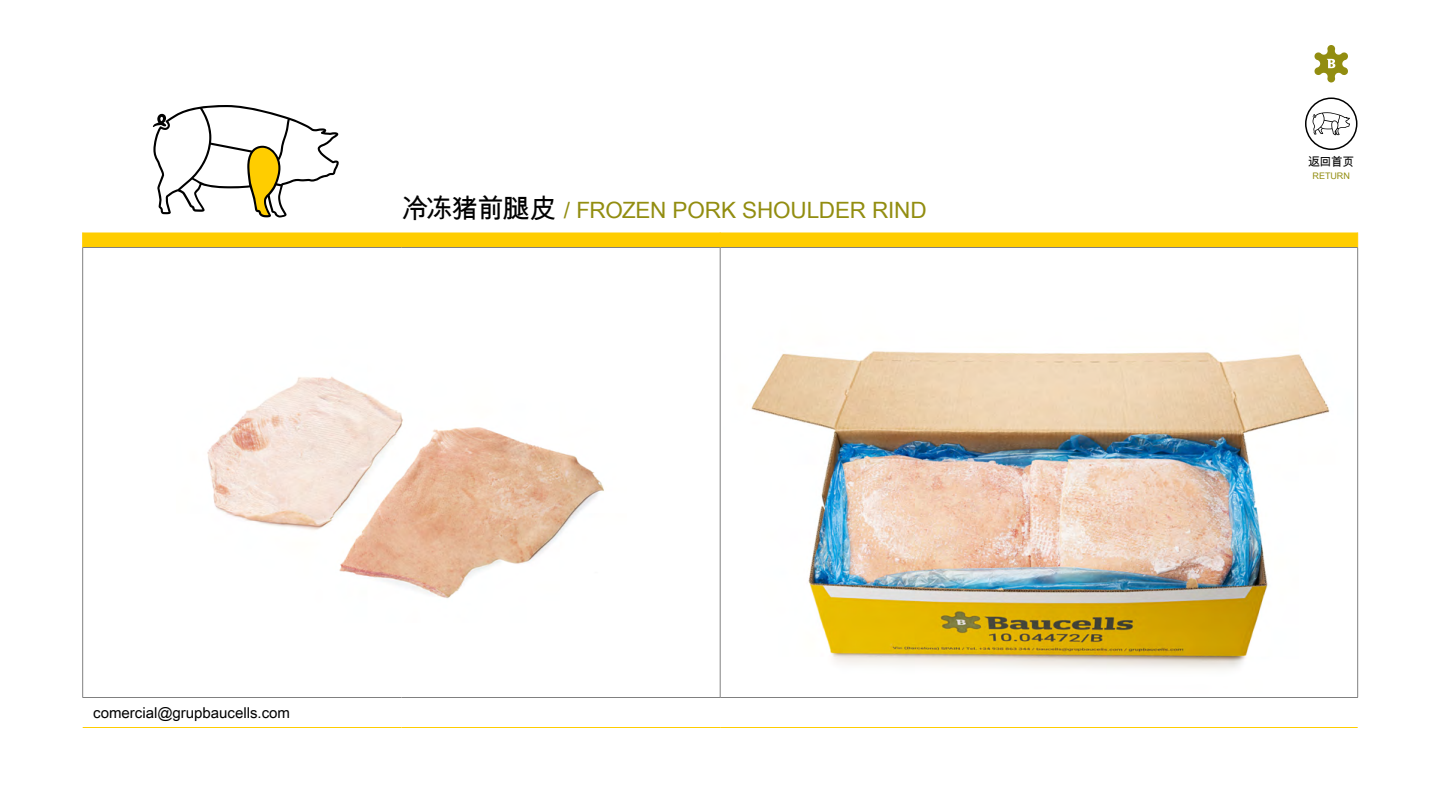
<style>
.page{position:relative;width:1440px;height:810px;background:#fff}
.page>*{position:absolute;margin:0;border:0;box-sizing:border-box;transform-origin:0 0}
.t1{font:22.5px "Arial Unicode MS";letter-spacing:-.01em;color:#928d10}
.t2{font:15px "Arial Unicode MS";color:#000}
.t3{font:12px "Arial Unicode MS";color:#000}
.t4{font:9px "Arial Unicode MS";color:#928d10}
.s1{font-size:27px;color:#000}
</style>
<div class="page">
<hr style="left:82px;top:248px;width:1px;height:449px;background:#808080">
<hr style="left:720px;top:248px;width:1px;height:449px;background:#808080">
<hr style="left:1358px;top:248px;width:1px;height:449px;background:#808080">
<hr style="left:82px;top:697px;width:319px;height:1px;background:#808080">
<hr style="left:401px;top:697px;width:319px;height:1px;background:#808080">
<hr style="left:720px;top:697px;width:638px;height:1px;background:#808080">
<svg style="left:82px;top:232px;width:1277px;height:16px;background:#f7c910"></svg>
<hr style="left:83px;top:727px;width:318px;height:1px;background:#ffcd00">
<hr style="left:401px;top:727px;width:319px;height:1px;background:#ffcd00">
<hr style="left:720px;top:727px;width:638px;height:1px;background:#ffcd00">
<svg style="left:153px;top:105px;width:186px;height:112px"></svg>
<img style="left:207px;top:376px;width:397px;height:222px">
<img style="left:751px;top:351px;width:579px;height:319px">
<svg style="left:1312px;top:112px;width:38px;height:23px"></svg>
<div style="left:1305px;top:98px;width:53px;height:52px;border:2px solid #000;border-radius:50%"></div>
<svg style="left:1314px;top:45px;width:34px;height:37px"></svg>
<p class="t1" style="left:401px;top:193px;width:527px"><span class="s1">冷冻猪前腿皮</span> / FROZEN PORK SHOULDER RIND</p>
<p class="t2" style="left:93px;top:702px;width:198px">comercial@grupbaucells.com</p>
<p class="t3" style="left:1308px;top:153px;width:48px">返回首页</p>
<p class="t4" style="left:1313px;top:169px;width:39px">RETURN</p>
</div>
